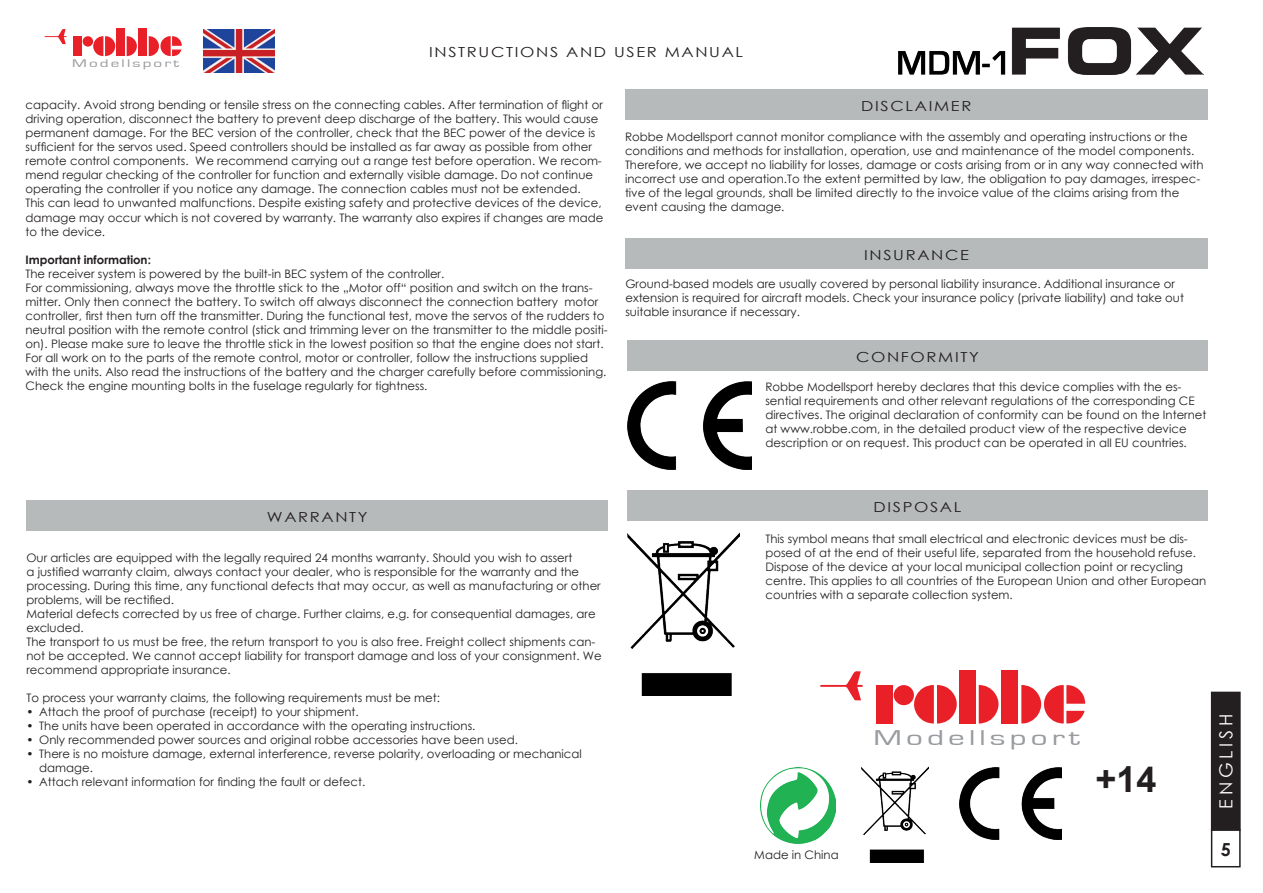
<style>
.page{position:relative;width:1263px;height:893px;background:#fff}
.page>*{position:absolute;margin:0;border:0;box-sizing:border-box;transform-origin:0 0}
.t1{font:700 36px "Arial";color:#231f20}
.t2{font:22.05px "Eurostile";letter-spacing:.125em;color:#989b9f;scale:1.5 1}
.t3{font:18px "Century Gothic";letter-spacing:.21em;color:#fff}
.t4{font:700 18px "Century Gothic";color:#231f20}
.t5{font:13.8px "Century Gothic";letter-spacing:.1em;color:#231f20;scale:1.19 1}
.t6{font:11.7px/14.1px "Century Gothic";color:#231f20}
.t7{font:700 11.7px "Century Gothic";color:#231f20}
.t8{font:11.4px "Eurostile";letter-spacing:.125em;color:#989b9f;scale:1.5 1}
</style>
<div class="page">
<div style="left:1211px;top:692px;width:29px;height:138px;background:#231f20"></div>
<div style="left:1211px;top:692px;width:30px;height:139px;border:2px solid #231f20"></div>
<div style="left:1211px;top:829px;width:30px;height:38px;border:2px solid #231f20"></div>
<div style="left:116px;top:28px;width:9px;height:28px;background:#ea2029"></div>
<div style="left:138px;top:28px;width:9px;height:28px;background:#ea2029"></div>
<div style="left:74px;top:36px;width:8px;height:20px;background:#ea2029"></div>
<svg style="left:127px;top:36px;width:10px;height:20px"></svg>
<svg style="left:92px;top:36px;width:24px;height:20px"></svg>
<div style="left:83px;top:36px;width:10px;height:11px;background:#ea2029;border-radius:50%"></div>
<svg style="left:45px;top:29px;width:22px;height:15px"></svg>
<svg style="left:149px;top:36px;width:33px;height:20px"></svg>
<img style="left:898px;top:27px;width:305px;height:47px">
<img style="left:204px;top:30px;width:70px;height:42px">
<div style="left:627px;top:340px;width:581px;height:31px;background:#b7baba"></div>
<div style="left:26px;top:500px;width:582px;height:31px;background:#b7baba"></div>
<img style="left:627px;top:381px;width:125px;height:89px">
<img style="left:627px;top:532px;width:113px;height:163px">
<div style="left:627px;top:490px;width:581px;height:31px;background:#b7baba"></div>
<div style="left:625px;top:238px;width:583px;height:31px;background:#b7baba"></div>
<div style="left:625px;top:89px;width:583px;height:31px;background:#b7baba"></div>
<div style="left:959px;top:670px;width:16px;height:53px;background:#ea2029"></div>
<div style="left:1001px;top:670px;width:17px;height:53px;background:#ea2029"></div>
<div style="left:876px;top:685px;width:17px;height:38px;background:#ea2029"></div>
<svg style="left:979px;top:685px;width:20px;height:39px"></svg>
<svg style="left:913px;top:685px;width:44px;height:39px"></svg>
<div style="left:894px;top:685px;width:20px;height:20px;background:#ea2029;border-radius:50%"></div>
<svg style="left:820px;top:671px;width:43px;height:29px"></svg>
<svg style="left:1021px;top:685px;width:64px;height:39px"></svg>
<img style="left:760px;top:767px;width:75px;height:76px">
<img style="left:959px;top:767px;width:102px;height:73px">
<img style="left:862px;top:767px;width:66px;height:95px">
<p class="t8" style="left:72px;top:57px;width:73px">Modellsport</p>
<p class="t5" style="left:429px;top:43px;width:265px">INSTRUCTIONS AND USER MANUAL</p>
<p class="t6" style="left:26px;top:98px;width:579px">capacity. Avoid strong bending or tensile stress on the connecting cables. After termination of flight or driving operation, disconnect the battery to prevent deep discharge of the battery. This would cause permanent damage. For the BEC version of the controller, check that the BEC power of the device is sufficient for the servos used. Speed controllers should be installed as far away as possible from other remote control components. We recommend carrying out a range test before operation. We recom&shy;mend regular checking of the controller for function and externally visible damage. Do not continue operating the controller if you notice any damage. The connection cables must not be extended.<br>This can lead to unwanted malfunctions. Despite existing safety and protective devices of the device, damage may occur which is not covered by warranty. The warranty also expires if changes are made to the device.</p>
<p class="t7" style="left:26px;top:250px;width:127px">Important information:</p>
<p class="t6" style="left:26px;top:266px;width:583px">The receiver system is powered by the built-in BEC system of the controller.<br>For commissioning, always move the throttle stick to the „Motor off“ position and switch on the trans&shy;mitter. Only then connect the battery. To switch off always disconnect the connection battery motor controller, first then turn off the transmitter. During the functional test, move the servos of the rudders to neutral position with the remote control (stick and trimming lever on the transmitter to the middle positi&shy;on). Please make sure to leave the throttle stick in the lowest position so that the engine does not start.<br>For all work on to the parts of the remote control, motor or controller, follow the instructions supplied with the units. Also read the instructions of the battery and the charger carefully before commissioning.<br>Check the engine mounting bolts in the fuselage regularly for tightness.</p>
<p class="t5" style="left:861px;top:96px;width:94px">DISCLAIMER</p>
<p class="t6" style="left:625px;top:129px;width:580px">Robbe Modellsport cannot monitor compliance with the assembly and operating instructions or the conditions and methods for installation, operation, use and maintenance of the model components.<br>Therefore, we accept no liability for losses, damage or costs arising from or in any way connected with incorrect use and operation.To the extent permitted by law, the obligation to pay damages, irrespec&shy;tive of the legal grounds, shall be limited directly to the invoice value of the claims arising from the event causing the damage.</p>
<p class="t5" style="left:864px;top:245px;width:90px">INSURANCE</p>
<p class="t6" style="left:625px;top:276px;width:560px">Ground-based models are usually covered by personal liability insurance. Additional insurance or extension is required for aircraft models. Check your insurance policy (private liability) and take out suitable insurance if necessary.</p>
<p class="t5" style="left:856px;top:347px;width:105px">CONFORMITY</p>
<p class="t6" style="left:765px;top:380px;width:443px">Robbe Modellsport hereby declares that this device complies with the es&shy;sential requirements and other relevant regulations of the corresponding CE directives. The original declaration of conformity can be found on the Internet at www.robbe.com, in the detailed product view of the respective device description or on request. This product can be operated in all EU countries.</p>
<p class="t5" style="left:267px;top:507px;width:86px">WARRANTY</p>
<p class="t6" style="left:26px;top:550px;width:577px">Our articles are equipped with the legally required 24 months warranty. Should you wish to assert<br>a justified warranty claim, always contact your dealer, who is responsible for the warranty and the processing. During this time, any functional defects that may occur, as well as manufacturing or other problems, will be rectified.<br>Material defects corrected by us free of charge. Further claims, e.g. for consequential damages, are excluded.<br>The transport to us must be free, the return transport to you is also free. Freight collect shipments can&shy;not be accepted. We cannot accept liability for transport damage and loss of your consignment. We recommend appropriate insurance.</p>
<p class="t6" style="left:26px;top:691px;width:415px">To process your warranty claims, the following requirements must be met:</p>
<p class="t6" style="left:26px;top:705px;width:334px">• Attach the proof of purchase (receipt) to your shipment.</p>
<p class="t6" style="left:26px;top:719px;width:451px">• The units have been operated in accordance with the operating instructions.</p>
<p class="t6" style="left:26px;top:733px;width:493px">• Only recommended power sources and original robbe accessories have been used.</p>
<p class="t6" style="left:39px;top:747px;width:544px;text-indent:-13px">• There is no moisture damage, external interference, reverse polarity, overloading or mechanical damage.</p>
<p class="t6" style="left:26px;top:775px;width:340px">• Attach relevant information for finding the fault or defect.</p>
<p class="t5" style="left:873px;top:497px;width:75px">DISPOSAL</p>
<p class="t6" style="left:765px;top:532px;width:442px">This symbol means that small electrical and electronic devices must be dis&shy;posed of at the end of their useful life, separated from the household refuse.<br>Dispose of the device at your local municipal collection point or recycling centre. This applies to all countries of the European Union and other European countries with a separate collection system.</p>
<p class="t6" style="left:754px;top:848px;width:86px">Made in China</p>
<h2 class="t2" style="left:873px;top:726px;width:139px">Modellsport</h2>
<h1 class="t1" style="left:1095px;top:754px;width:63px">+14</h1>
<h3 class="t3" style="left:1213px;top:809px;width:96px;rotate:-90deg">ENGLISH</h3>
<h3 class="t4" style="left:1221px;top:836px;width:12px">5</h3>
</div>
